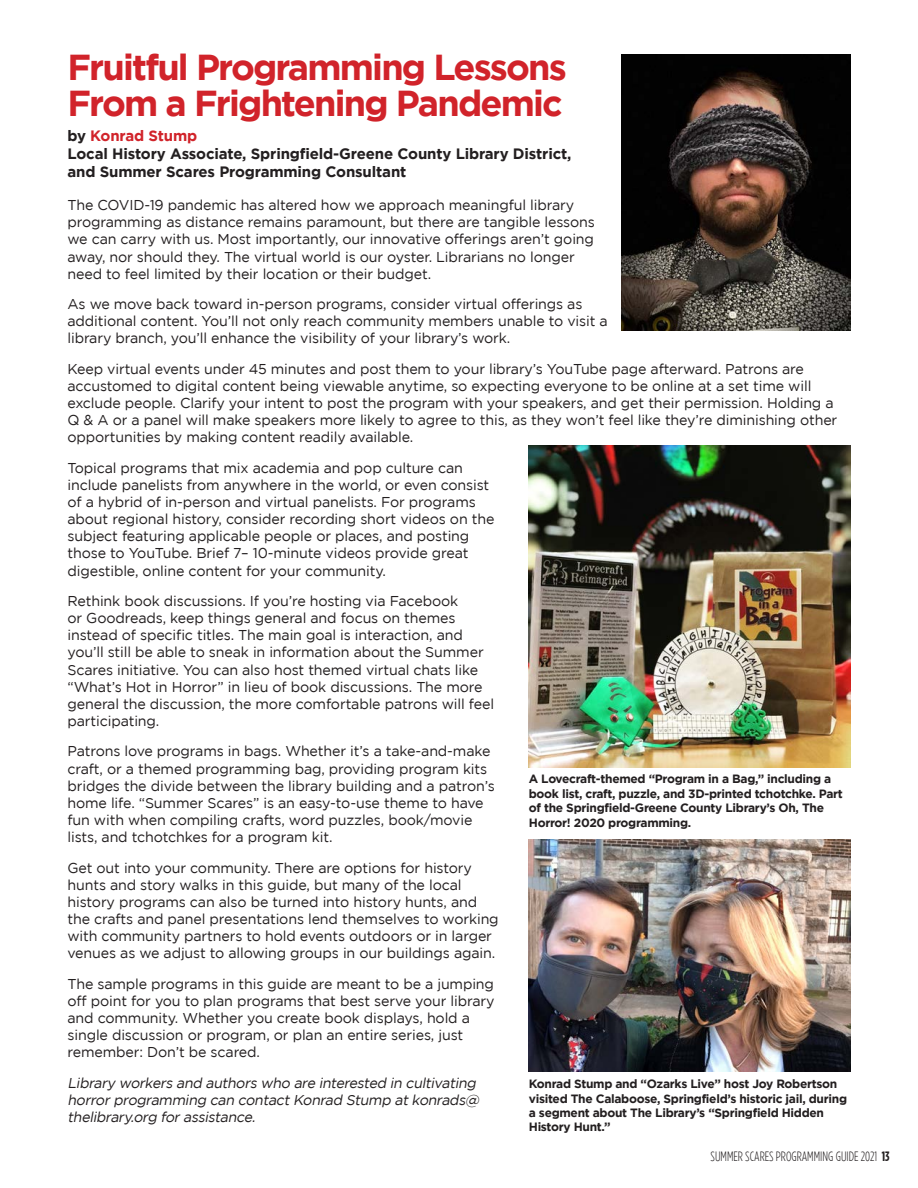
<style>
.page{position:relative;width:918px;height:1188px;background:#fff}
.page>*{position:absolute;margin:0;border:0;box-sizing:border-box;transform-origin:0 0}
.t1{font:700 36px/36px "Gotham";letter-spacing:-.05em;color:#d1232a}
.t2{font:700 15px/18px "Gotham";letter-spacing:-.01em;color:#231f20}
.t3{font:700 15px "Gotham";letter-spacing:-.01em;color:#d1232a}
.t4{font:14.25px/17.1px "Gotham";letter-spacing:-.01em;color:#231f20}
.t5{font:italic 14.25px/17.1px "Gotham";color:#231f20}
.t6{font:300 13.5px "Gotham Condensed";color:#231f20}
.t7{font:700 12px/14.4px "Gotham";letter-spacing:-.025em;color:#231f20}
.s1{color:#231f20}
.s2{font-weight:700}
</style>
<div class="page">
<img style="left:529px;top:839px;width:321px;height:233px">
<img style="left:622px;top:54px;width:228px;height:276px">
<img style="left:529px;top:445px;width:321px;height:322px">
<p class="t1" style="left:68px;top:49px;width:501px">Fruitful Programming Lessons<br>From a Frightening Pandemic</p>
<p class="t3" style="left:68px;top:127px;width:131px"><span class="s1">by</span> Konrad Stump</p>
<p class="t2" style="left:68px;top:144px;width:505px">Local History Associate, Springfield-Greene County Library District, and Summer Scares Programming Consultant</p>
<p class="t4" style="left:68px;top:196px;width:529px">The COVID-19 pandemic has altered how we approach meaningful library programming as distance remains paramount, but there are tangible lessons we can carry with us. Most importantly, our innovative offerings aren’t going away, nor should they. The virtual world is our oyster. Librarians no longer need to feel limited by their location or their budget.</p>
<p class="t4" style="left:68px;top:295px;width:542px">As we move back toward in-person programs, consider virtual offerings as additional content. You’ll not only reach community members unable to visit a library branch, you’ll enhance the visibility of your library’s work.</p>
<p class="t4" style="left:68px;top:360px;width:771px">Keep virtual events under 45 minutes and post them to your library’s YouTube page afterward. Patrons are accustomed to digital content being viewable anytime, so expecting everyone to be online at a set time will exclude people. Clarify your intent to post the program with your speakers, and get their permission. Holding a Q &amp; A or a panel will make speakers more likely to agree to this, as they won’t feel like they’re diminishing other opportunities by making content readily available.</p>
<p class="t4" style="left:68px;top:459px;width:428px">Topical programs that mix academia and pop culture can include panelists from anywhere in the world, or even consist of a hybrid of in-person and virtual panelists. For programs about regional history, consider recording short videos on the subject featuring applicable people or places, and posting those to YouTube. Brief 7– 10-minute videos provide great digestible, online content for your community.</p>
<p class="t4" style="left:68px;top:592px;width:428px">Rethink book discussions. If you’re hosting via Facebook<br>or Goodreads, keep things general and focus on themes instead of specific titles. The main goal is interaction, and you’ll still be able to sneak in information about the Summer Scares initiative. You can also host themed virtual chats like “What’s Hot in Horror” in lieu of book discussions. The more general the discussion, the more comfortable patrons will feel participating.</p>
<p class="t4" style="left:68px;top:743px;width:429px">Patrons love programs in bags. Whether it’s a take-and-make craft, or a themed programming bag, providing program kits bridges the divide between the library building and a patron’s home life. “Summer Scares” is an easy-to-use theme to have fun with when compiling crafts, word puzzles, book/movie lists, and tchotchkes for a program kit.</p>
<p class="t4" style="left:68px;top:859px;width:433px">Get out into your community. There are options for history hunts and story walks in this guide, but many of the local history programs can also be turned into history hunts, and the crafts and panel presentations lend themselves to working with community partners to hold events outdoors or in larger venues as we adjust to allowing groups in our buildings again.</p>
<p class="t4" style="left:68px;top:975px;width:429px">The sample programs in this guide are meant to be a jumping off point for you to plan programs that best serve your library and community. Whether you create book displays, hold a single discussion or program, or plan an entire series, just remember: Don’t be scared.</p>
<p class="t5" style="left:68px;top:1074px;width:416px">Library workers and authors who are interested in cultivating horror programming can contact Konrad Stump at konrads@ thelibrary.org for assistance.</p>
<p class="t7" style="left:529px;top:772px;width:316px">A Lovecraft-themed “Program in a Bag,” including a book list, craft, puzzle, and 3D-printed tchotchke. Part of the Springfield-Greene County Library’s Oh, The Horror! 2020 programming.</p>
<p class="t7" style="left:529px;top:1076px;width:320px">Konrad Stump and “Ozarks Live” host Joy Robertson visited The Calaboose, Springfield’s historic jail, during a segment about The Library’s “Springfield Hidden History Hunt.”</p>
<p class="t6" style="left:711px;top:1149px;width:181px">SUMMER SCARES PROGRAMMING GUIDE 2021 <span class="s2">13</span></p>
</div>
